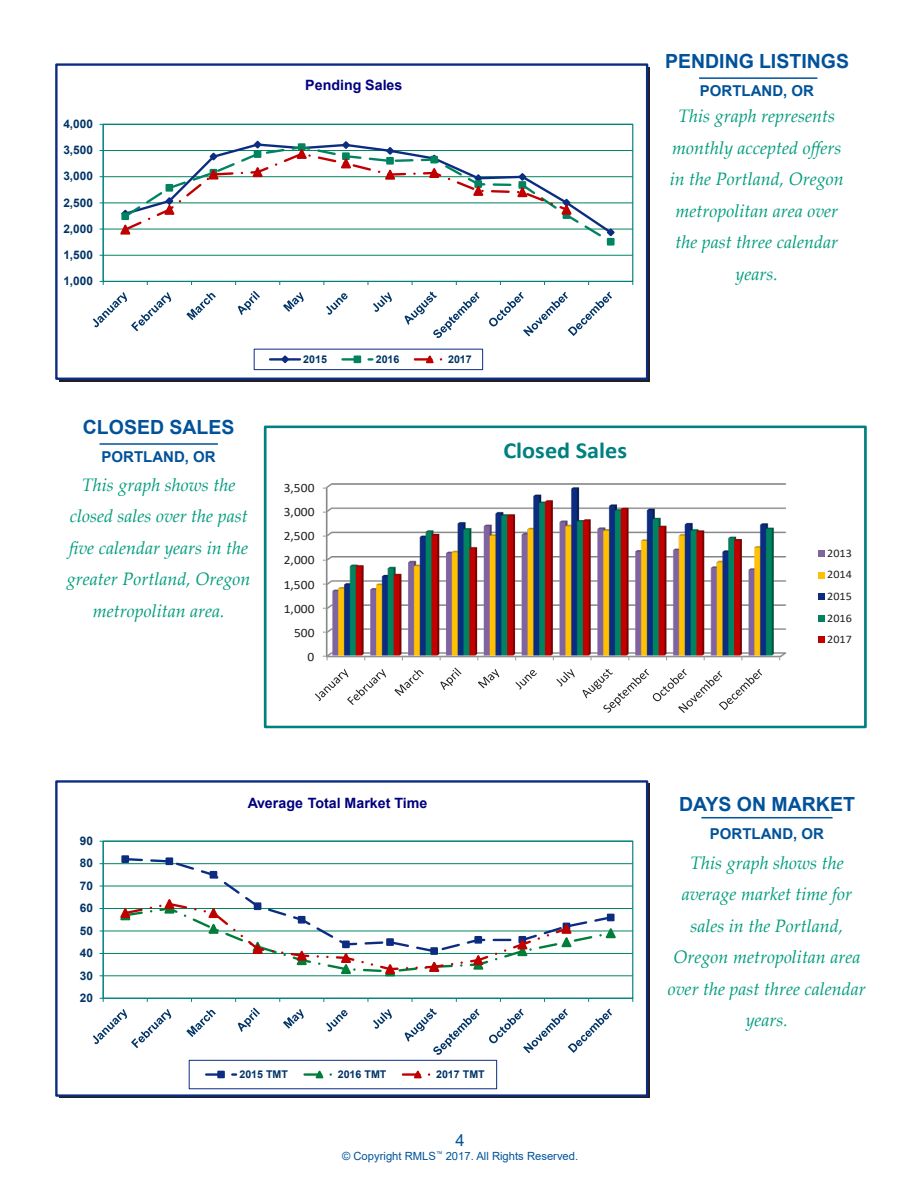
<style>
.page{position:relative;width:918px;height:1188px;background:#fff}
.page>*{position:absolute;margin:0;border:0;box-sizing:border-box;transform-origin:0 0}
.t1{font:700 22.95px "Calibri";color:#008080;scale:1.05 1}
.t2{font:700 19.5px "Arial";color:#01529a}
.RMLS_Graph_Text{font:italic 18px/31.5px "Palatino Linotype";color:#009c7d;text-align:center}
.t3{font:16.5px "Arial";color:#01539c}
.Location{font:700 15px "Arial";color:#01529a}
.t4{font:700 14.25px "Arial";color:#000080}
.t5{font:12.75px "Calibri";letter-spacing:.005em;color:#231f20;scale:1.05 1}
.t6{font:700 11.85px "Arial";color:#036}
.t7{font:11.55px/21.6px "Calibri";color:#231f20;text-align:justify;scale:1.05 1}
.t8{font:11.25px "Arial";color:#01539c}
.t9{font:700 10.65px "Arial";letter-spacing:.005em;color:#036}
</style>
<div class="page">
<hr style="left:699px;top:77px;width:118px;height:2px;background:#01539c">
<hr style="left:100px;top:443px;width:118px;height:2px;background:#01539c">
<hr style="left:701px;top:817px;width:132px;height:1px;background:#01539c">
<hr style="left:103px;top:255px;width:530px;height:1px;background:#008460">
<hr style="left:103px;top:229px;width:530px;height:1px;background:#008460">
<hr style="left:103px;top:203px;width:530px;height:1px;background:#008460">
<hr style="left:103px;top:176px;width:530px;height:1px;background:#008460">
<hr style="left:103px;top:150px;width:530px;height:1px;background:#008460">
<div style="left:103px;top:124px;width:530px;height:158px;border:1px solid #008080"></div>
<hr style="left:103px;top:124px;width:1px;height:157px;background:#008080">
<hr style="left:103px;top:281px;width:530px;height:1px;background:#008080">
<svg style="left:570px;top:176px;width:44px;height:61px"></svg>
<svg style="left:605px;top:227px;width:11px;height:18px"></svg>
<div style="left:607px;top:238px;width:8px;height:8px;border:2px solid #008460"></div>
<svg style="left:118px;top:140px;width:452px;height:95px"></svg>
<svg style="left:559px;top:197px;width:15px;height:21px"></svg>
<svg style="left:93px;top:292px;width:78px;height:39px"></svg>
<svg style="left:186px;top:293px;width:30px;height:27px"></svg>
<svg style="left:238px;top:291px;width:22px;height:24px"></svg>
<svg style="left:283px;top:292px;width:21px;height:20px"></svg>
<svg style="left:326px;top:293px;width:22px;height:22px"></svg>
<svg style="left:373px;top:292px;width:19px;height:20px"></svg>
<svg style="left:405px;top:291px;width:75px;height:47px"></svg>
<svg style="left:489px;top:292px;width:123px;height:45px"></svg>
<div style="left:254px;top:349px;width:229px;height:21px;border:1px solid #0c2c82"></div>
<hr style="left:270px;top:358px;width:30px;height:3px;background:#0c2c82">
<svg style="left:279px;top:355px;width:12px;height:9px"></svg>
<svg style="left:342px;top:356px;width:30px;height:6px"></svg>
<div style="left:354px;top:356px;width:7px;height:7px;border:2px solid #008460"></div>
<svg style="left:415px;top:355px;width:28px;height:9px"></svg>
<div style="left:55px;top:63px;width:593px;height:317px;border:2px solid #0c2c82"></div>
<img style="left:324px;top:483px;width:463px;height:175px">
<svg style="left:323px;top:656px;width:5px;height:4px"></svg>
<svg style="left:315px;top:669px;width:71px;height:36px"></svg>
<svg style="left:394px;top:670px;width:30px;height:26px"></svg>
<svg style="left:440px;top:668px;width:21px;height:22px"></svg>
<svg style="left:478px;top:669px;width:21px;height:19px"></svg>
<svg style="left:515px;top:670px;width:22px;height:20px"></svg>
<svg style="left:556px;top:669px;width:19px;height:17px"></svg>
<svg style="left:583px;top:669px;width:179px;height:44px"></svg>
<div style="left:818px;top:550px;width:6px;height:7px;background:#8064a2"></div>
<svg style="left:818px;top:572px;width:6px;height:6px"></svg>
<svg style="left:818px;top:594px;width:6px;height:6px"></svg>
<svg style="left:818px;top:615px;width:6px;height:6px"></svg>
<svg style="left:818px;top:637px;width:6px;height:6px"></svg>
<div style="left:264px;top:426px;width:603px;height:302px;border:3px solid #008080"></div>
<hr style="left:103px;top:976px;width:530px;height:1px;background:#008460">
<hr style="left:103px;top:953px;width:530px;height:1px;background:#008460">
<hr style="left:103px;top:931px;width:530px;height:1px;background:#008460">
<hr style="left:103px;top:908px;width:530px;height:1px;background:#008460">
<hr style="left:103px;top:886px;width:530px;height:1px;background:#008460">
<hr style="left:103px;top:863px;width:530px;height:1px;background:#008460">
<div style="left:103px;top:841px;width:530px;height:158px;border:1px solid #008080"></div>
<hr style="left:103px;top:841px;width:1px;height:157px;background:#008080">
<hr style="left:103px;top:998px;width:530px;height:1px;background:#008080">
<svg style="left:123px;top:857px;width:491px;height:37px"></svg>
<div style="left:121px;top:855px;width:8px;height:8px;border:2px solid #0c2c82"></div>
<div style="left:166px;top:857px;width:7px;height:8px;border:2px solid #0c2c82"></div>
<div style="left:210px;top:871px;width:7px;height:8px;border:2px solid #0c2c82"></div>
<svg style="left:614px;top:930px;width:4px;height:9px"></svg>
<svg style="left:118px;top:897px;width:496px;height:80px"></svg>
<svg style="left:559px;top:922px;width:15px;height:26px"></svg>
<svg style="left:93px;top:1009px;width:78px;height:39px"></svg>
<svg style="left:186px;top:1010px;width:30px;height:27px"></svg>
<svg style="left:238px;top:1008px;width:22px;height:24px"></svg>
<svg style="left:283px;top:1009px;width:21px;height:20px"></svg>
<svg style="left:326px;top:1010px;width:22px;height:22px"></svg>
<svg style="left:373px;top:1009px;width:19px;height:20px"></svg>
<svg style="left:405px;top:1008px;width:75px;height:47px"></svg>
<svg style="left:489px;top:1009px;width:123px;height:44px"></svg>
<div style="left:189px;top:1060px;width:308px;height:29px;border:1px solid #0c2c82"></div>
<svg style="left:206px;top:1073px;width:30px;height:3px"></svg>
<div style="left:217px;top:1071px;width:8px;height:7px;border:2px solid #0c2c82"></div>
<svg style="left:305px;top:1070px;width:27px;height:9px"></svg>
<svg style="left:403px;top:1070px;width:28px;height:9px"></svg>
<div style="left:55px;top:780px;width:593px;height:317px;border:2px solid #0c2c82"></div>
<p class="t6" style="left:63px;top:116px;width:31px">4,000</p>
<p class="t6" style="left:63px;top:142px;width:31px">3,500</p>
<p class="t6" style="left:63px;top:168px;width:31px">3,000</p>
<p class="t6" style="left:63px;top:194px;width:31px">2,500</p>
<p class="t6" style="left:63px;top:220px;width:31px">2,000</p>
<p class="t6" style="left:63px;top:246px;width:31px">1,500</p>
<p class="t6" style="left:63px;top:273px;width:31px">1,000</p>
<p class="t2" style="left:83px;top:413px;width:153px">CLOSED SALES</p>
<p class="Location" style="left:102px;top:446px;width:116px">PORTLAND, OR</p>
<p class="RMLS_Graph_Text" style="left:67px;top:468px;width:185px">This graph shows the closed sales over the past five calendar years in the greater Portland, Oregon metropolitan area.</p>
<p class="t4" style="left:305px;top:75px;width:99px">Pending Sales</p>
<p class="t9" style="left:303px;top:352px;width:25px">2015</p>
<p class="t9" style="left:376px;top:352px;width:25px">2016</p>
<p class="t9" style="left:448px;top:352px;width:25px">2017</p>
<p class="t5" style="left:284px;top:479px;width:31px">3,500</p>
<p class="t5" style="left:284px;top:503px;width:31px">3,000</p>
<p class="t5" style="left:284px;top:527px;width:31px">2,500</p>
<p class="t5" style="left:284px;top:551px;width:31px">2,000</p>
<p class="t5" style="left:284px;top:575px;width:31px">1,500</p>
<p class="t5" style="left:284px;top:599px;width:31px">1,000</p>
<p class="t5" style="left:294px;top:623px;width:21px">500</p>
<p class="t5" style="left:308px;top:647px;width:8px">0</p>
<p class="t1" style="left:503px;top:435px;width:119px">Closed Sales</p>
<p class="t2" style="left:665px;top:48px;width:185px">PENDING LISTINGS</p>
<p class="Location" style="left:700px;top:80px;width:116px">PORTLAND, OR</p>
<p class="RMLS_Graph_Text" style="left:670px;top:100px;width:176px">This graph represents monthly accepted offers in the Portland, Oregon metropolitan area over the past three calendar years.</p>
<p class="t7" style="left:827px;top:542px;width:25px">2013<br>2014<br>2015<br>2016<br>2017</p>
<p class="t6" style="left:80px;top:832px;width:15px">90</p>
<p class="t6" style="left:80px;top:855px;width:15px">80</p>
<p class="t6" style="left:80px;top:877px;width:15px">70</p>
<p class="t6" style="left:80px;top:900px;width:15px">60</p>
<p class="t6" style="left:80px;top:922px;width:15px">50</p>
<p class="t6" style="left:80px;top:945px;width:15px">40</p>
<p class="t6" style="left:80px;top:967px;width:15px">30</p>
<p class="t6" style="left:80px;top:990px;width:15px">20</p>
<p class="t4" style="left:248px;top:793px;width:181px">Average Total Market Time</p>
<p class="t9" style="left:239px;top:1067px;width:50px">2015 TMT</p>
<p class="t9" style="left:338px;top:1067px;width:50px">2016 TMT</p>
<p class="t9" style="left:436px;top:1067px;width:50px">2017 TMT</p>
<p class="t3" style="left:456px;top:1129px;width:11px">4</p>
<p class="t8" style="left:342px;top:1148px;width:238px">© Copyright RMLS<sup>™</sup> 2017. All Rights Reserved.</p>
<p class="t2" style="left:679px;top:790px;width:177px">DAYS ON MARKET</p>
<p class="Location" style="left:710px;top:823px;width:116px">PORTLAND, OR</p>
<p class="RMLS_Graph_Text" style="left:668px;top:846px;width:199px">This graph shows the average market time for sales in the Portland,<br>Oregon metropolitan area over the past three calendar years.</p>
</div>
